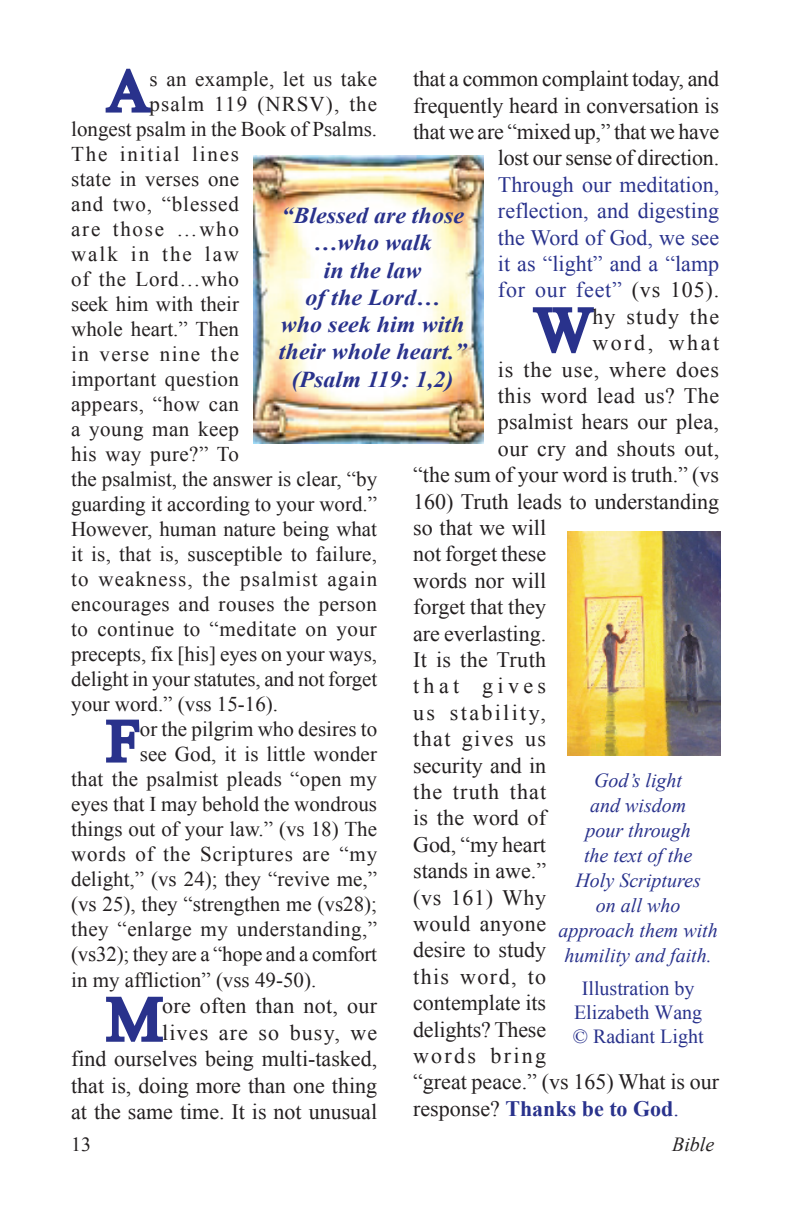
<style>
.page{position:relative;width:792px;height:1224px;background:#fff}
.page>*{position:absolute;margin:0;border:0;box-sizing:border-box;transform-origin:0 0}
.t1{font:61.8px "Times New Roman";color:#29328c}
.t2{font:58.8px "Times New Roman";color:#29328c}
.t3{font:italic 700 22.6px/27.2px "Times New Roman";color:#29328c;text-align:center;scale:1.06 1}
.t4{font:22px/26.4px "Times New Roman";color:#231f20;text-align:right}
.t5{font:22px/26.4px "Times New Roman";color:#29328c;text-align:justify}
.t6{font:22px "Times New Roman";letter-spacing:.02em;color:#231f20}
.t7{font:22px "Times New Roman";letter-spacing:.025em;color:#231f20}
.t8{font:700 22px "Times New Roman";color:#29328c}
.t9{font:22px "Times New Roman";letter-spacing:.055em;color:#231f20}
.t10{font:22px "Times New Roman";letter-spacing:.105em;color:#231f20}
.t11{font:22px "Times New Roman";letter-spacing:.065em;color:#231f20}
.t12{font:22px "Times New Roman";letter-spacing:.04em;color:#231f20}
.t13{font:22px "Times New Roman";letter-spacing:.115em;color:#231f20}
.t14{font:22px "Times New Roman";letter-spacing:.2em;color:#231f20}
.t15{font:21px "Times New Roman";letter-spacing:.005em;color:#231f20}
.t16{font:21px "Times New Roman";letter-spacing:.025em;color:#231f20}
.t17{font:21px "Times New Roman";letter-spacing:.04em;color:#231f20}
.t18{font:21px "Times New Roman";letter-spacing:.085em;color:#231f20}
.t19{font:21px "Times New Roman";letter-spacing:.05em;color:#231f20}
.t20{font:21px "Times New Roman";letter-spacing:.03em;color:#231f20}
.t21{font:21px "Times New Roman";letter-spacing:.055em;color:#231f20}
.t22{font:21px "Times New Roman";letter-spacing:.065em;color:#231f20}
.t23{font:21px "Times New Roman";letter-spacing:.035em;color:#231f20}
.t24{font:21px "Times New Roman";letter-spacing:.095em;color:#231f20}
.t25{font:italic 20px/25px "Times New Roman";color:#29328c;text-align:center}
.t26{font:20px/24px "Times New Roman";color:#29328c;text-align:center}
.t27{font:italic 20px "Times New Roman";color:#231f20}
.t28{font:20px "Times New Roman";color:#231f20}
.s1{color:#231f20}
.s2{font-weight:400;color:#231f20}
.s3{font-weight:400}
</style>
<div class="page">
<svg style="left:105px;top:68px;width:46px;height:45px"></svg>
<svg style="left:106px;top:719px;width:34px;height:44px"></svg>
<svg style="left:106px;top:996px;width:57px;height:46px"></svg>
<img style="left:253px;top:155px;width:231px;height:289px">
<svg style="left:532px;top:307px;width:62px;height:47px"></svg>
<img style="left:567px;top:531px;width:154px;height:225px">
<h2 class="t2" style="left:107px;top:51px;width:44px">A</h2>
<p class="t15" style="left:150px;top:64px;width:229px">s an example, let us take</p>
<p class="t4" style="left:413px;top:65px;width:308px">that a common complaint today, and frequently heard in conversation is that we are “mixed up,” that we have lost our sense of direction.</p>
<p class="t5" style="left:498px;top:171px;width:223px">Through our meditation, reflection, and digesting the Word of God, we see it as “light” and a “lamp for our feet” <span class="s1">(vs 105).</span></p>
<h1 class="t1" style="left:534px;top:288px;width:60px">W</h1>
<p class="t9" style="left:592px;top:302px;width:128px">hy study the</p>
<p class="t21" style="left:150px;top:89px;width:229px">psalm 119 (NRSV), the</p>
<p class="t15" style="left:71px;top:114px;width:307px">longest psalm in the Book of Psalms.</p>
<p class="t18" style="left:71px;top:139px;width:169px">The initial lines</p>
<p class="t15" style="left:71px;top:164px;width:169px">state in verses one</p>
<p class="t17" style="left:71px;top:189px;width:169px">and two, “blessed</p>
<p class="t18" style="left:71px;top:214px;width:169px">are those …who</p>
<p class="t24" style="left:71px;top:239px;width:169px">walk in the law</p>
<p class="t23" style="left:71px;top:264px;width:169px">of the Lord…who</p>
<p class="t15" style="left:71px;top:289px;width:169px">seek him with their</p>
<p class="t15" style="left:71px;top:314px;width:169px">whole heart.” Then</p>
<p class="t22" style="left:71px;top:339px;width:169px">in verse nine the</p>
<p class="t15" style="left:71px;top:364px;width:169px">important question</p>
<p class="t16" style="left:71px;top:389px;width:169px">appears, “how can</p>
<p class="t15" style="left:71px;top:414px;width:169px">a young man keep</p>
<p class="t15" style="left:71px;top:439px;width:169px">his way pure?” To</p>
<p class="t15" style="left:71px;top:464px;width:308px">the psalmist, the answer is clear, “by</p>
<p class="t15" style="left:71px;top:489px;width:307px">guarding it according to your word.”</p>
<p class="t15" style="left:71px;top:514px;width:307px">However, human nature being what</p>
<p class="t15" style="left:71px;top:539px;width:307px">it is, that is, susceptible to failure,</p>
<p class="t19" style="left:71px;top:564px;width:308px">to weakness, the psalmist again</p>
<p class="t15" style="left:71px;top:589px;width:307px">encourages and rouses the person</p>
<p class="t20" style="left:71px;top:614px;width:307px">to continue to “meditate on your</p>
<p class="t15" style="left:71px;top:639px;width:307px">precepts, fix [his] eyes on your ways,</p>
<p class="t15" style="left:71px;top:664px;width:308px">delight in your statutes, and not forget</p>
<p class="t15" style="left:71px;top:689px;width:209px">your word.” (vss 15-16).</p>
<h2 class="t2" style="left:107px;top:701px;width:34px">F</h2>
<p class="t15" style="left:140px;top:714px;width:239px">or the pilgrim who desires to</p>
<p class="t3" style="left:279px;top:201px;width:178px">“Blessed are those …who walk<br>in the law<br>of the Lord…<br>who seek him with their whole heart.” (Psalm 119: 1,2)</p>
<p class="t13" style="left:592px;top:328px;width:128px">word, what</p>
<p class="t12" style="left:498px;top:354px;width:223px">is the use, where does</p>
<p class="t7" style="left:498px;top:381px;width:223px">this word lead us? The</p>
<p class="t4" style="left:498px;top:409px;width:223px">psalmist hears our plea,</p>
<p class="t6" style="left:498px;top:434px;width:223px">our cry and shouts out,</p>
<p class="t4" style="left:413px;top:461px;width:308px">“the sum of your word is truth.” (vs</p>
<p class="t4" style="left:413px;top:488px;width:307px">160) Truth leads to understanding</p>
<p class="t4" style="left:413px;top:514px;width:135px">so that we will</p>
<p class="t4" style="left:413px;top:541px;width:135px">not forget these</p>
<p class="t4" style="left:413px;top:567px;width:135px">words nor will</p>
<p class="t4" style="left:413px;top:593px;width:135px">forget that they</p>
<p class="t4" style="left:413px;top:620px;width:135px">are everlasting.</p>
<p class="t6" style="left:413px;top:645px;width:135px">It is the Truth</p>
<p class="t14" style="left:413px;top:671px;width:134px">that gives</p>
<p class="t10" style="left:413px;top:698px;width:134px">us stability,</p>
<p class="t11" style="left:413px;top:724px;width:134px">that gives us</p>
<p class="t4" style="left:413px;top:752px;width:135px">security and in</p>
<p class="t9" style="left:413px;top:777px;width:135px">the truth that</p>
<p class="t4" style="left:413px;top:805px;width:134px">is the word of</p>
<p class="t4" style="left:413px;top:831px;width:134px">God, “my heart</p>
<p class="t4" style="left:413px;top:857px;width:135px">stands in awe.”</p>
<p class="t4" style="left:413px;top:884px;width:135px">(vs 161) Why</p>
<p class="t7" style="left:413px;top:909px;width:135px">would anyone</p>
<p class="t4" style="left:413px;top:937px;width:134px">desire to study</p>
<p class="t11" style="left:413px;top:962px;width:135px">this word, to</p>
<p class="t4" style="left:413px;top:989px;width:135px">contemplate its</p>
<p class="t4" style="left:413px;top:1016px;width:134px">delights? These</p>
<p class="t10" style="left:413px;top:1041px;width:134px">words bring</p>
<p class="t4" style="left:413px;top:1069px;width:307px">“great peace.” (vs 165) What is our</p>
<p class="t8" style="left:413px;top:1093px;width:267px"><span class="s2">response?</span> Thanks be to God<span class="s3">.</span></p>
<p class="t15" style="left:140px;top:739px;width:239px">see God, it is little wonder</p>
<p class="t15" style="left:71px;top:764px;width:307px">that the psalmist pleads “open my</p>
<p class="t15" style="left:71px;top:789px;width:307px">eyes that I may behold the wondrous</p>
<p class="t15" style="left:71px;top:814px;width:307px">things out of your law.” (vs 18) The</p>
<p class="t17" style="left:71px;top:839px;width:308px">words of the Scriptures are “my</p>
<p class="t15" style="left:71px;top:864px;width:308px">delight,” (vs 24); they “revive me,”</p>
<p class="t15" style="left:71px;top:889px;width:307px">(vs 25), they “strengthen me (vs28);</p>
<p class="t16" style="left:71px;top:914px;width:307px">they “enlarge my understanding,”</p>
<p class="t15" style="left:71px;top:939px;width:307px">(vs32); they are a “hope and a comfort</p>
<p class="t15" style="left:71px;top:966px;width:247px">in my affliction” (vss 49-50).</p>
<h1 class="t1" style="left:107px;top:978px;width:57px">M</h1>
<p class="t25" style="left:559px;top:767px;width:161px">God’s light<br>and wisdom<br>pour through<br>the text of the<br>Holy Scriptures<br>on all who approach them with humility and faith.</p>
<p class="t26" style="left:573px;top:976px;width:132px">Illustration by<br>Elizabeth Wang © Radiant Light</p>
<p class="t4" style="left:71px;top:992px;width:308px">ore often than not, our<br>lives are so busy, we<br>find ourselves being multi-tasked, that is, doing more than one thing at the same time. It is not unusual</p>
<p class="t28" style="left:71px;top:1130px;width:21px">13</p>
<p class="t27" style="left:672px;top:1130px;width:44px">Bible</p>
</div>
